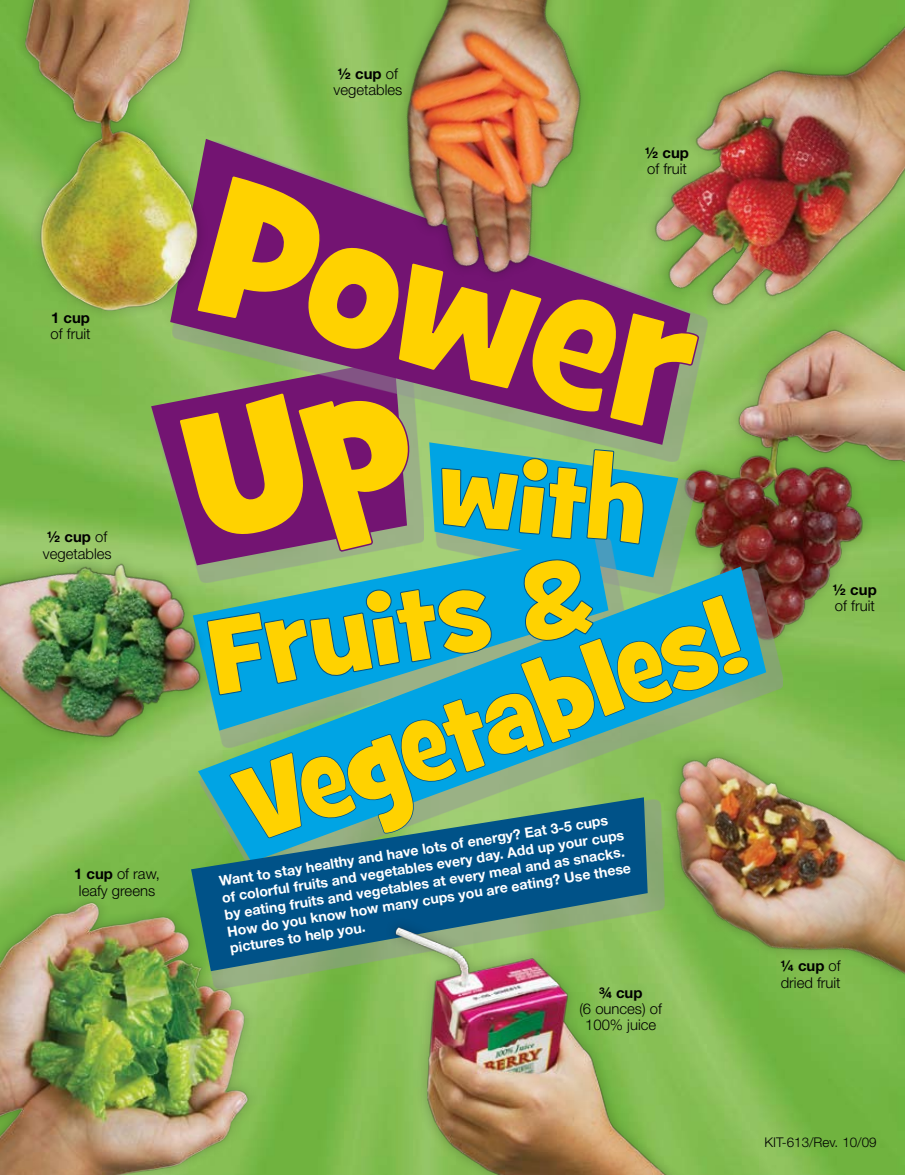
<style>
.page{position:relative;width:905px;height:1175px;background:#fff}
.page>*{position:absolute;margin:0;border:0;box-sizing:border-box;transform-origin:0 0}
.t1{font:106.95px "Grilled Cheese BTN";color:#ffd200}
.t2{font:300 14.85px/16.4px "Helvetica Neue";color:#000}
.t3{font:700 14.85px "Helvetica Neue";color:#000}
.t4{font:700 14.1px/17px "Helvetica Neue";color:#fff}
.t5{font:300 13.35px "Helvetica Neue";color:#000}
.s1{font-weight:700}
</style>
<div class="page">
<img style="left:0;top:0;width:904px;height:1174px">
<img style="left:707px;top:323px;width:197px;height:327px">
<svg style="left:151px;top:359px;width:27px;height:173px;background:#7d9258"></svg>
<svg style="left:170px;top:139px;width:200px;height:306px;background:#87a360"></svg>
<svg style="left:197px;top:174px;width:503px;height:217px;background:#b7803c"></svg>
<div style="left:193px;top:799px;width:471px;height:189px;background:#939598;opacity:.5"></div>
<svg style="left:191px;top:837px;width:434px;height:134px;background:#126185"></svg>
<svg style="left:178px;top:391px;width:571px;height:446px;background:#66a086"></svg>
<img style="left:0;top:0;width:241px;height:351px">
<img style="left:370px;top:0;width:272px;height:300px">
<img style="left:0;top:532px;width:255px;height:225px">
<img style="left:638px;top:14px;width:266px;height:309px">
<div style="left:0;top:889px;width:258px;height:285px;background:#000;opacity:.25"></div>
<img style="left:0;top:894px;width:256px;height:280px">
<div style="left:382px;top:914px;width:312px;height:260px;background:#000;opacity:.25"></div>
<img style="left:384px;top:918px;width:305px;height:256px">
<img style="left:625px;top:721px;width:279px;height:271px">
<p class="t3" style="left:51px;top:308px;width:40px">1 cup</p>
<p class="t2" style="left:51px;top:325px;width:41px">of fruit</p>
<p class="t2" style="left:333px;top:65px;width:70px"><span class="s1">½ cup</span> of vegetables</p>
<p class="t3" style="left:645px;top:143px;width:45px">½ cup</p>
<p class="t2" style="left:647px;top:160px;width:41px">of fruit</p>
<p class="t2" style="left:43px;top:528px;width:70px"><span class="s1">½ cup</span> of vegetables</p>
<p class="t2" style="left:74px;top:865px;width:87px;text-align:center"><span class="s1">1 cup</span> of raw, leafy greens</p>
<h1 class="t1" style="left:218px;top:746px;width:530px;rotate:-20deg">Vegetables!</h1>
<p class="t4" style="left:218px;top:872px;width:410px;rotate:-9deg">Want to stay healthy and have lots of energy? Eat 3-5 cups of colorful fruits and vegetables every day. Add up your cups by eating fruits and vegetables at every meal and as snacks.<br>How do you know how many cups you are eating? Use these pictures to help you.</p>
<p class="t3" style="left:598px;top:983px;width:45px">¾ cup</p>
<p class="t2" style="left:579px;top:1000px;width:84px;text-align:center">(6 ounces) of<br>100% juice</p>
<p class="t3" style="left:833px;top:580px;width:45px">½ cup</p>
<p class="t2" style="left:834px;top:597px;width:41px">of fruit</p>
<p class="t2" style="left:780px;top:957px;width:62px"><span class="s1">¼ cup</span> of dried fruit</p>
<p class="t5" style="left:764px;top:1134px;width:114px">KIT-613/Rev. 10/09</p>
</div>
